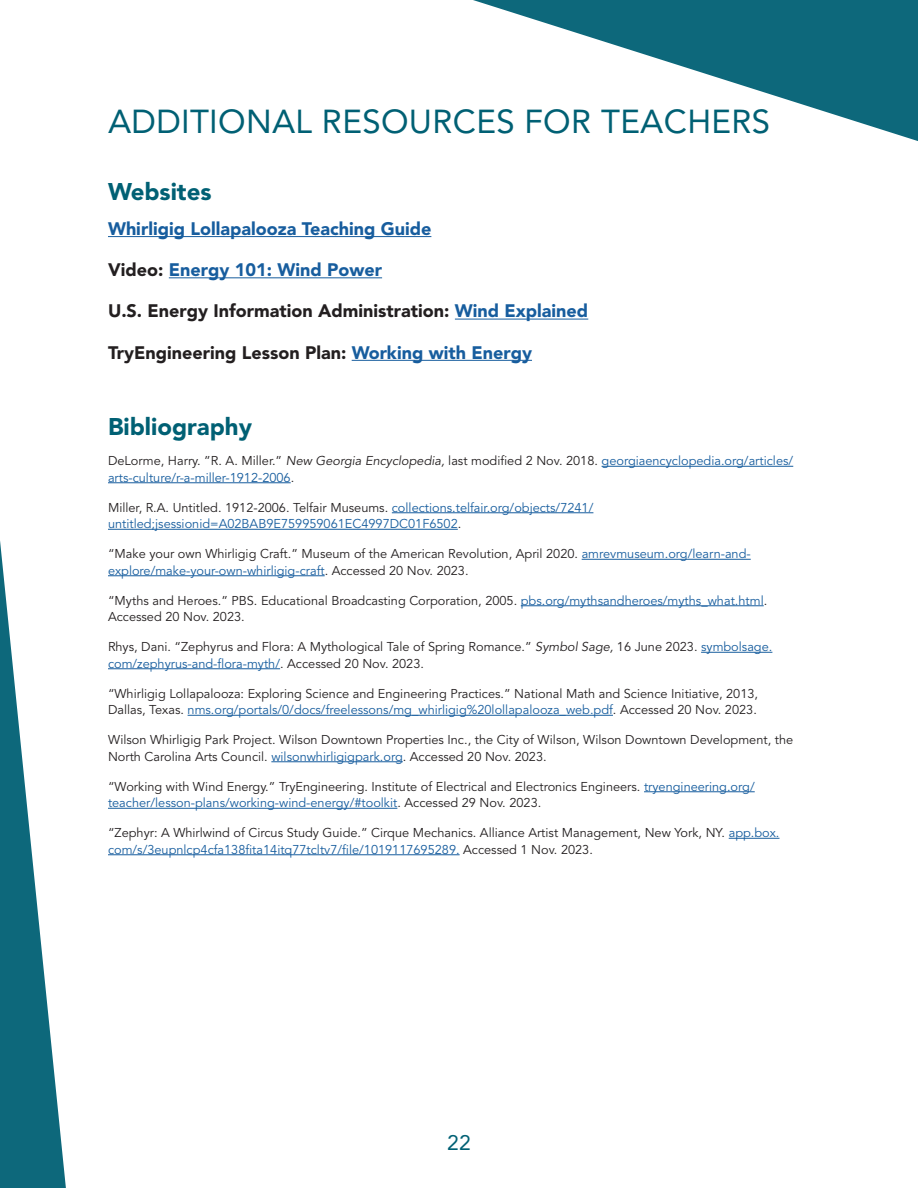
<style>
.page{position:relative;width:918px;height:1188px;background:#fff}
.page>*{position:absolute;margin:0;border:0;box-sizing:border-box;transform-origin:0 0}
.t1{font:33px "Avenir LT Std";letter-spacing:.01em;color:#006074}
.Date{font:900 24px "Avenir LT Std";color:#006074}
.t2{font:21px "Avenir LT Std";color:#006074}
.Date-2{font:900 18px "Avenir LT Std";color:#231f20}
.Date-3{font:900 18px "Avenir LT Std";color:#175d9e}
.t3{font:12.75px/16.5px "Avenir LT Std";color:#231f20}
.t4{font:12.75px/16.5px "Avenir LT Std";color:#175d9e}
.s1{color:#231f20}
.s2{color:#175d9e}
.s3{font-style:italic;color:#231f20}
.s4{font-style:italic}
</style>
<div class="page">
<hr style="left:108px;top:236px;width:323px;height:1px;background:#175d9e">
<hr style="left:169px;top:277px;width:213px;height:1px;background:#175d9e">
<hr style="left:455px;top:319px;width:133px;height:1px;background:#175d9e">
<hr style="left:352px;top:360px;width:180px;height:1px;background:#175d9e">
<hr style="left:602px;top:466px;width:191px;height:1px;background:#175d9e">
<hr style="left:108px;top:482px;width:183px;height:1px;background:#175d9e">
<hr style="left:392px;top:512px;width:201px;height:1px;background:#175d9e">
<hr style="left:108px;top:529px;width:350px;height:1px;background:#175d9e">
<hr style="left:582px;top:559px;width:169px;height:1px;background:#175d9e">
<hr style="left:108px;top:575px;width:217px;height:1px;background:#175d9e">
<hr style="left:521px;top:605px;width:243px;height:1px;background:#175d9e">
<hr style="left:701px;top:652px;width:71px;height:1px;background:#175d9e">
<hr style="left:108px;top:668px;width:172px;height:1px;background:#175d9e">
<hr style="left:188px;top:715px;width:425px;height:1px;background:#175d9e">
<hr style="left:271px;top:761px;width:132px;height:1px;background:#175d9e">
<hr style="left:644px;top:791px;width:111px;height:1px;background:#175d9e">
<hr style="left:108px;top:808px;width:289px;height:1px;background:#175d9e">
<hr style="left:729px;top:838px;width:51px;height:1px;background:#175d9e">
<hr style="left:108px;top:854px;width:352px;height:1px;background:#175d9e">
<svg style="left:473px;top:0;width:445px;height:141px"></svg>
<svg style="left:0;top:541px;width:66px;height:647px;fill:#126b7d"></svg>
<p class="t1" style="left:108px;top:102px;width:664px">ADDITIONAL RESOURCES FOR TEACHERS</p>
<p class="Date" style="left:108px;top:177px;width:105px">Websites</p>
<p class="Date-3" style="left:108px;top:218px;width:325px">Whirligig Lollapalooza Teaching Guide</p>
<p class="Date-3" style="left:108px;top:259px;width:276px"><span class="s1">Video:</span> Energy 101: Wind Power</p>
<p class="Date-2" style="left:108px;top:300px;width:482px">U.S. Energy Information Administration: <span class="s2">Wind Explained</span></p>
<p class="Date-2" style="left:108px;top:341px;width:426px">TryEngineering Lesson Plan: <span class="s2">Working with Energy</span></p>
<p class="Date" style="left:108px;top:412px;width:146px">Bibliography</p>
<p class="t4" style="left:108px;top:453px;width:687px"><span class="s1">DeLorme, Harry. ”R. A. Miller.”</span> <span class="s3">New Georgia Encyclopedia,</span> <span class="s1">last modified 2 Nov. 2018.</span> georgiaencyclopedia.org/articles/ arts-culture/r-a-miller-1912-2006<span class="s1">.</span></p>
<p class="t4" style="left:108px;top:499px;width:487px"><span class="s1">Miller, R.A. Untitled. 1912-2006. Telfair Museums.</span> collections.telfair.org/objects/7241/ untitled;jsessionid=A02BAB9E759959061EC4997DC01F6502<span class="s1">.</span></p>
<p class="t3" style="left:108px;top:546px;width:644px">“Make your own Whirligig Craft.” Museum of the American Revolution, April 2020. <span class="s2">amrevmuseum.org/learn-and&shy;explore/make-your-own-whirligig-craft</span>. Accessed 20 Nov. 2023.</p>
<p class="t3" style="left:108px;top:592px;width:661px">“Myths and Heroes.” PBS. Educational Broadcasting Corporation, 2005. <span class="s2">pbs.org/mythsandheroes/myths_what.html</span>.<br>Accessed 20 Nov. 2023.</p>
<p class="t3" style="left:108px;top:639px;width:666px">Rhys, Dani. “Zephyrus and Flora: A Mythological Tale of Spring Romance.” <span class="s4">Symbol Sage,</span> 16 June 2023. <span class="s2">symbolsage. com/zephyrus-and-flora-myth/</span>. Accessed 20 Nov. 2023.</p>
<p class="t3" style="left:108px;top:685px;width:652px">“Whirligig Lollapalooza: Exploring Science and Engineering Practices.” National Math and Science Initiative, 2013,<br>Dallas, Texas. <span class="s2">nms.org/portals/0/docs/freelessons/mg_whirligig%20lollapalooza_web.pdf</span>. Accessed 20 Nov. 2023.</p>
<p class="t3" style="left:108px;top:732px;width:687px">Wilson Whirligig Park Project. Wilson Downtown Properties Inc., the City of Wilson, Wilson Downtown Development, the<br>North Carolina Arts Council. <span class="s2">wilsonwhirligigpark.org</span>. Accessed 20 Nov. 2023.</p>
<p class="t3" style="left:108px;top:778px;width:648px">“Working with Wind Energy.” TryEngineering. Institute of Electrical and Electronics Engineers. <span class="s2">tryengineering.org/ teacher/lesson-plans/working-wind-energy/#toolkit</span>. Accessed 29 Nov. 2023.</p>
<p class="t3" style="left:108px;top:825px;width:673px">“Zephyr: A Whirlwind of Circus Study Guide.” Cirque Mechanics. Alliance Artist Management, New York, NY. <span class="s2">app.box. com/s/3eupnlcp4cfa138fita14itq77tcltv7/file/1019117695289.</span> Accessed 1 Nov. 2023.</p>
<p class="t2" style="left:447px;top:1130px;width:25px">22</p>
</div>
